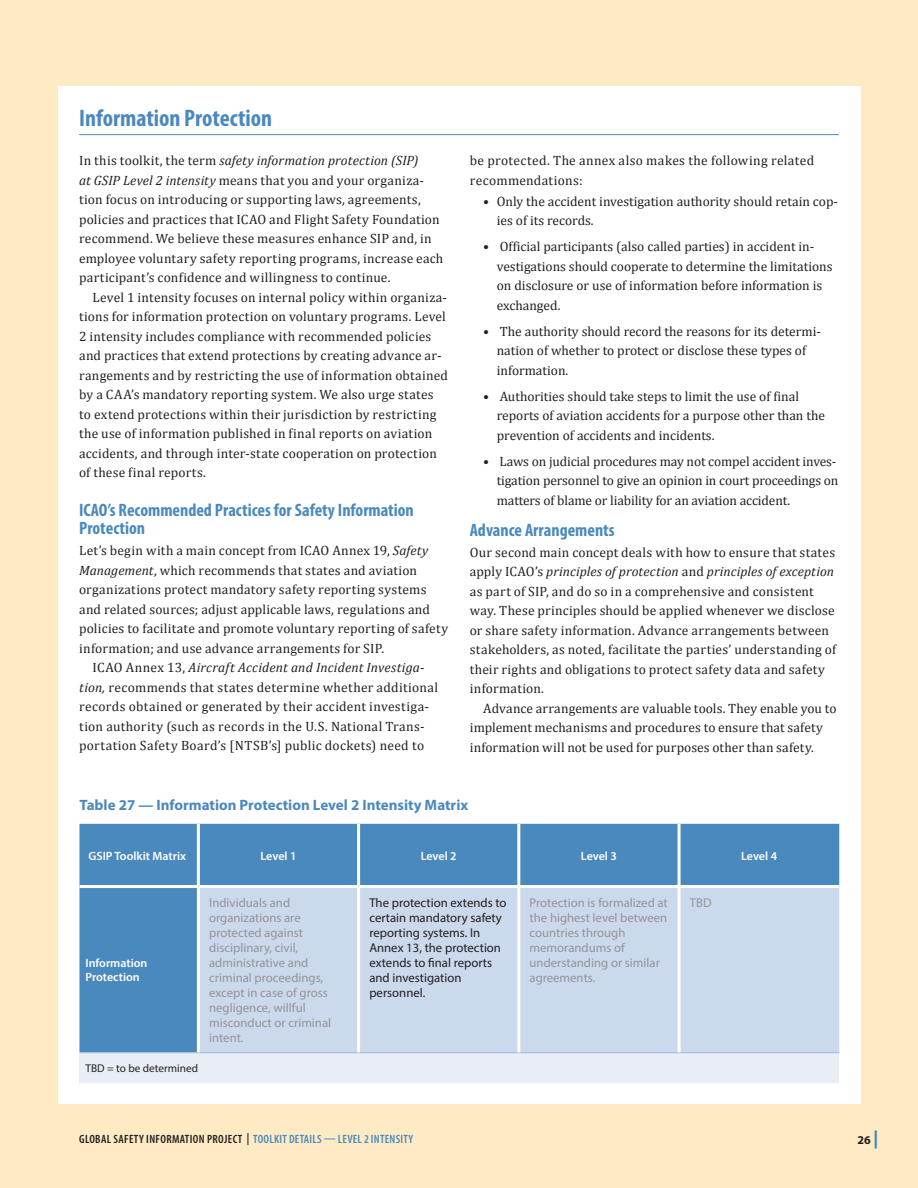
<style>
.page{position:relative;width:918px;height:1188px;background:#feeac3}
.page>*{position:absolute;margin:0;border:0;box-sizing:border-box;transform-origin:0 0}
.Subhead{font:700 condensed 24px "Myriad Pro";color:#4a89be}
.Subhead_Level_2{font:700 condensed 18px/18px "Myriad Pro";color:#4a89be}
.Table_Title{font:700 15px "Myriad Pro";color:#4a89be}
.Body_Text{font:13.5px/19.5px "Cambria";color:#231f20}
.Body_Text_Post_Subhe{font:13.5px/19.5px "Cambria";letter-spacing:.015em;color:#231f20}
.Body_Text-2{font:13.5px/19.5px "Cambria";letter-spacing:.025em;color:#231f20}
.Table_text{font:12.75px/15px "Myriad Pro";color:#939598}
.Table_text-2{font:12.75px/15px "Myriad Pro";color:#231f20}
.Table_head{font:600 12px/13.5px "Myriad Pro";color:#fff}
.t1{font:600 condensed 12px "Myriad Pro";letter-spacing:.025em;color:#231f20}
.t2{font:700 12px "Myriad Pro";color:#231f20}
.table_definitions{font:11.25px "Myriad Pro";color:#231f20}
.s1{font-style:italic}
.s2{color:#4a89be}
.s3{font-weight:900;font-size:18px;color:#4a89be}
</style>
<div class="page">
<div style="left:58px;top:86px;width:802px;height:1018px;background:#fff"></div>
<hr style="left:79px;top:134px;width:760px;height:1px;background:#4a89be">
<div style="left:79px;top:824px;width:760px;height:228px;background:#4a89be"></div>
<div style="left:200px;top:888px;width:639px;height:164px;background:#cbd9ec"></div>
<div style="left:79px;top:1053px;width:760px;height:30px;background:#e9eef6"></div>
<hr style="left:79px;top:1052px;width:119px;height:1px;background:#96b4d8">
<hr style="left:198px;top:1052px;width:161px;height:1px;background:#96b4d8">
<hr style="left:359px;top:1052px;width:160px;height:1px;background:#96b4d8">
<hr style="left:519px;top:1052px;width:160px;height:1px;background:#96b4d8">
<hr style="left:679px;top:1052px;width:160px;height:1px;background:#96b4d8">
<hr style="left:197px;top:824px;width:3px;height:61px;background:#fff">
<hr style="left:357px;top:824px;width:3px;height:61px;background:#fff">
<hr style="left:517px;top:824px;width:3px;height:61px;background:#fff">
<hr style="left:678px;top:824px;width:3px;height:61px;background:#fff">
<hr style="left:79px;top:885px;width:119px;height:3px;background:#fff">
<hr style="left:198px;top:885px;width:161px;height:3px;background:#fff">
<hr style="left:359px;top:885px;width:160px;height:3px;background:#fff">
<hr style="left:519px;top:885px;width:160px;height:3px;background:#fff">
<hr style="left:679px;top:885px;width:160px;height:3px;background:#fff">
<hr style="left:197px;top:888px;width:3px;height:164px;background:#fff">
<hr style="left:357px;top:888px;width:3px;height:164px;background:#fff">
<hr style="left:517px;top:888px;width:3px;height:164px;background:#fff">
<hr style="left:678px;top:888px;width:3px;height:164px;background:#fff">
<p class="Subhead" style="left:79px;top:103px;width:195px">Information Protection</p>
<p class="Body_Text_Post_Subhe" style="left:79px;top:151px;width:366px">In this toolkit, the term <span class="s1">safety information protection (SIP)<br>at GSIP Level 2 intensity</span> means that you and your organiza&shy;tion focus on introducing or supporting laws, agreements, policies and practices that ICAO and Flight Safety Foundation recommend. We believe these measures enhance SIP and, in employee voluntary safety reporting programs, increase each participant’s confidence and willingness to continue.</p>
<p class="Body_Text" style="left:79px;top:287px;width:371px;text-indent:14px">Level 1 intensity focuses on internal policy within organiza&shy;tions for information protection on voluntary programs. Level 2 intensity includes compliance with recommended policies and practices that extend protections by creating advance ar&shy;rangements and by restricting the use of information obtained by a CAA’s mandatory reporting system. We also urge states to extend protections within their jurisdiction by restricting the use of information published in final reports on aviation accidents, and through inter-state cooperation on protection of these final reports.</p>
<p class="Subhead_Level_2" style="left:79px;top:501px;width:336px">ICAO’s Recommended Practices for Safety Information<br>Protection</p>
<p class="Body_Text_Post_Subhe" style="left:79px;top:541px;width:371px">Let’s begin with a main concept from ICAO Annex 19, <span class="s1">Safety Management</span>, which recommends that states and aviation organizations protect mandatory safety reporting systems and related sources; adjust applicable laws, regulations and policies to facilitate and promote voluntary reporting of safety information; and use advance arrangements for SIP.</p>
<p class="Body_Text-2" style="left:79px;top:658px;width:361px;text-indent:14px">ICAO Annex 13, <span class="s1">Aircraft Accident and Incident Investiga&shy;tion,</span> recommends that states determine whether additional records obtained or generated by their accident investiga&shy;tion authority (such as records in the U.S. National Trans&shy;portation Safety Board’s [NTSB’s] public dockets) need to</p>
<p class="Body_Text-2" style="left:470px;top:151px;width:346px">be protected. The annex also makes the following related recommendations:</p>
<p class="Body_Text" style="left:497px;top:191px;width:343px;text-indent:-14px">• Only the accident investigation authority should retain cop&shy;ies of its records.</p>
<p class="Body_Text" style="left:497px;top:237px;width:337px;text-indent:-14px">• Official participants (also called parties) in accident in&shy;vestigations should cooperate to determine the limitations on disclosure or use of information before information is exchanged.</p>
<p class="Body_Text" style="left:497px;top:321px;width:326px;text-indent:-14px">• The authority should record the reasons for its determi&shy;nation of whether to protect or disclose these types of information.</p>
<p class="Body_Text" style="left:497px;top:386px;width:330px;text-indent:-14px">• Authorities should take steps to limit the use of final reports of aviation accidents for a purpose other than the prevention of accidents and incidents.</p>
<p class="Body_Text" style="left:497px;top:451px;width:343px;text-indent:-14px">• Laws on judicial procedures may not compel accident inves&shy;tigation personnel to give an opinion in court proceedings on matters of blame or liability for an aviation accident.</p>
<p class="Subhead_Level_2" style="left:470px;top:520px;width:146px">Advance Arrangements</p>
<p class="Body_Text_Post_Subhe" style="left:470px;top:542px;width:368px">Our second main concept deals with how to ensure that states apply ICAO’s <span class="s1">principles of protection</span> and <span class="s1">principles of exception </span>as part of SIP, and do so in a comprehensive and consistent way. These principles should be applied whenever we disclose or share safety information. Advance arrangements between stakeholders, as noted, facilitate the parties’ understanding of their rights and obligations to protect safety data and safety information.</p>
<p class="Body_Text" style="left:470px;top:698px;width:368px;text-indent:14px">Advance arrangements are valuable tools. They enable you to implement mechanisms and procedures to ensure that safety information will not be used for purposes other than safety.</p>
<p class="Table_Title" style="left:79px;top:795px;width:390px">Table 27 — Information Protection Level 2 Intensity Matrix</p>
<p class="Table_head" style="left:88px;top:849px;width:99px">GSIP Toolkit Matrix</p>
<p class="Table_head" style="left:260px;top:849px;width:38px">Level 1</p>
<p class="Table_head" style="left:421px;top:849px;width:38px">Level 2</p>
<p class="Table_head" style="left:581px;top:849px;width:38px">Level 3</p>
<p class="Table_head" style="left:741px;top:849px;width:38px">Level 4</p>
<p class="Table_head" style="left:85px;top:956px;width:63px">Information<br>Protection</p>
<p class="table_definitions" style="left:85px;top:1061px;width:114px">TBD = to be determined</p>
<p class="Table_text" style="left:209px;top:895px;width:124px">Individuals and organizations are protected against disciplinary, civil, administrative and criminal proceedings, except in case of gross negligence, willful misconduct or criminal intent.</p>
<p class="Table_text-2" style="left:369px;top:895px;width:139px">The protection extends to certain mandatory safety reporting systems. In<br>Annex 13, the protection extends to final reports and investigation personnel.</p>
<p class="Table_text" style="left:530px;top:895px;width:140px">Protection is formalized at the highest level between countries through memorandums of understanding or similar agreements.</p>
<p class="Table_text" style="left:690px;top:895px;width:23px">TBD</p>
<p class="t1" style="left:79px;top:1132px;width:336px">GLOBAL SAFETY INFORMATION PROJECT | <span class="s2">TOOLKIT DETAILS — LEVEL 2 INTENSITY</span></p>
<p class="t2" style="left:858px;top:1132px;width:23px">26<span class="s3">|</span></p>
</div>
